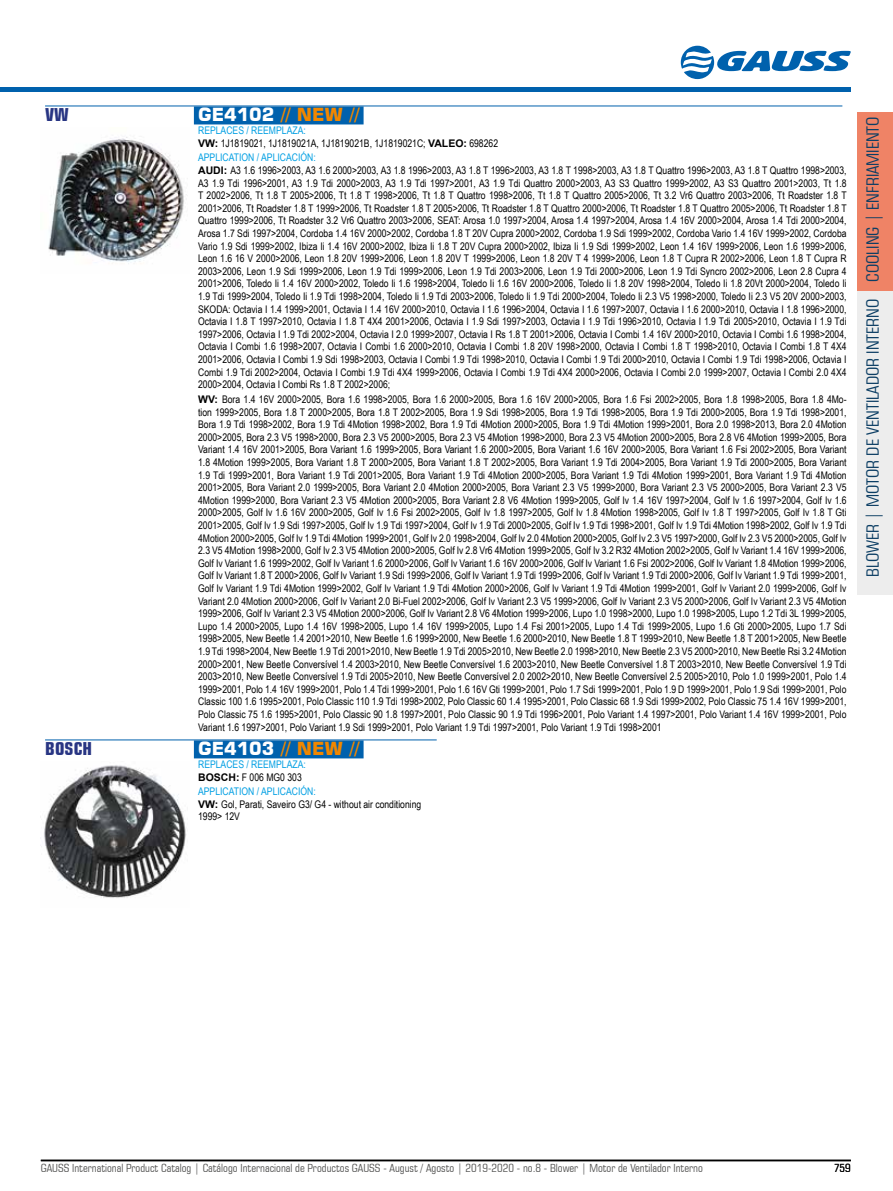
<style>
.page{position:relative;width:893px;height:1191px;background:#fff}
.page>*{position:absolute;margin:0;border:0;box-sizing:border-box;transform-origin:0 0}
.t1{font:700 18px "Square 721 BT";color:#f18700}
.t2{font:700 condensed 18px "Square 721 BT";color:#283583}
.t3{font:condensed 17.1px "Square 721 BT";color:#0c3e64}
.t4{font:condensed 11.25px "Square 721 BT";color:#575756}
.t5{font:condensed 11.25px "Square 721 BT";color:#000}
.t6{font:10.5px/12.6px "Arial Narrow";color:#000}
.t7{font:10.5px/12.6px "Arial Narrow";color:#009fe3}
.s1{color:#fff}
.s2{color:#009fe3}
.s3{font-family:"Arial";font-weight:700}
.s4{font-family:"Arial";font-weight:700;color:#000}
.s5{color:#000}
</style>
<div class="page">
<hr style="left:41px;top:1159px;width:810px;height:2px;background:#000">
<div style="left:857px;top:112px;width:36px;height:179px;background:#ef8366"></div>
<div style="left:857px;top:291px;width:36px;height:304px;background:#ededed"></div>
<hr style="left:0;top:87px;width:851px;height:4px;background:#0061ad">
<svg style="left:681px;top:46px;width:170px;height:33px"></svg>
<hr style="left:45px;top:106px;width:797px;height:1px;background:#0061ad">
<div style="left:194px;top:106px;width:170px;height:18px;background:#0061ad"></div>
<img style="left:48px;top:137px;width:139px;height:127px">
<hr style="left:45px;top:739px;width:392px;height:1px;background:#0061ad">
<div style="left:194px;top:740px;width:170px;height:18px;background:#0061ad"></div>
<img style="left:41px;top:765px;width:146px;height:133px">
<h1 class="t2" style="left:45px;top:104px;width:25px">VW</h1>
<h1 class="t1" style="left:198px;top:104px;width:163px"><span class="s1">GE4102</span> // NEW //</h1>
<p class="t6" style="left:198px;top:124px;width:301px"><span class="s2">REPLACES / REEMPLAZA:<br></span><span class="s3">VW:</span> 1J1819021, 1J1819021A, 1J1819021B, 1J1819021C; <span class="s3">VALEO:</span> 698262</p>
<p class="t6" style="left:198px;top:151px;width:650px"><span class="s2">APPLICATION / APLICACIÓN:<br></span><span class="s3">AUDI:</span> A3 1.6 1996&gt;2003, A3 1.6 2000&gt;2003, A3 1.8 1996&gt;2003, A3 1.8 T 1996&gt;2003, A3 1.8 T 1998&gt;2003, A3 1.8 T Quattro 1996&gt;2003, A3 1.8 T Quattro 1998&gt;2003, A3 1.9 Tdi 1996&gt;2001, A3 1.9 Tdi 2000&gt;2003, A3 1.9 Tdi 1997&gt;2001, A3 1.9 Tdi Quattro 2000&gt;2003, A3 S3 Quattro 1999&gt;2002, A3 S3 Quattro 2001&gt;2003, Tt 1.8<br>T 2002&gt;2006, Tt 1.8 T 2005&gt;2006, Tt 1.8 T 1998&gt;2006, Tt 1.8 T Quattro 1998&gt;2006, Tt 1.8 T Quattro 2005&gt;2006, Tt 3.2 Vr6 Quattro 2003&gt;2006, Tt Roadster 1.8 T 2001&gt;2006, Tt Roadster 1.8 T 1999&gt;2006, Tt Roadster 1.8 T 2005&gt;2006, Tt Roadster 1.8 T Quattro 2000&gt;2006, Tt Roadster 1.8 T Quattro 2005&gt;2006, Tt Roadster 1.8 T Quattro 1999&gt;2006, Tt Roadster 3.2 Vr6 Quattro 2003&gt;2006, SEAT: Arosa 1.0 1997&gt;2004, Arosa 1.4 1997&gt;2004, Arosa 1.4 16V 2000&gt;2004, Arosa 1.4 Tdi 2000&gt;2004, Arosa 1.7 Sdi 1997&gt;2004, Cordoba 1.4 16V 2000&gt;2002, Cordoba 1.8 T 20V Cupra 2000&gt;2002, Cordoba 1.9 Sdi 1999&gt;2002, Cordoba Vario 1.4 16V 1999&gt;2002, Cordoba Vario 1.9 Sdi 1999&gt;2002, Ibiza Ii 1.4 16V 2000&gt;2002, Ibiza Ii 1.8 T 20V Cupra 2000&gt;2002, Ibiza Ii 1.9 Sdi 1999&gt;2002, Leon 1.4 16V 1999&gt;2006, Leon 1.6 1999&gt;2006, Leon 1.6 16 V 2000&gt;2006, Leon 1.8 20V 1999&gt;2006, Leon 1.8 20V T 1999&gt;2006, Leon 1.8 20V T 4 1999&gt;2006, Leon 1.8 T Cupra R 2002&gt;2006, Leon 1.8 T Cupra R 2003&gt;2006, Leon 1.9 Sdi 1999&gt;2006, Leon 1.9 Tdi 1999&gt;2006, Leon 1.9 Tdi 2003&gt;2006, Leon 1.9 Tdi 2000&gt;2006, Leon 1.9 Tdi Syncro 2002&gt;2006, Leon 2.8 Cupra 4<br>2001&gt;2006, Toledo Ii 1.4 16V 2000&gt;2002, Toledo Ii 1.6 1998&gt;2004, Toledo Ii 1.6 16V 2000&gt;2006, Toledo Ii 1.8 20V 1998&gt;2004, Toledo Ii 1.8 20Vt 2000&gt;2004, Toledo Ii 1.9 Tdi 1999&gt;2004, Toledo Ii 1.9 Tdi 1998&gt;2004, Toledo Ii 1.9 Tdi 2003&gt;2006, Toledo Ii 1.9 Tdi 2000&gt;2004, Toledo Ii 2.3 V5 1998&gt;2000, Toledo Ii 2.3 V5 20V 2000&gt;2003, SKODA: Octavia I 1.4 1999&gt;2001, Octavia I 1.4 16V 2000&gt;2010, Octavia I 1.6 1996&gt;2004, Octavia I 1.6 1997&gt;2007, Octavia I 1.6 2000&gt;2010, Octavia I 1.8 1996&gt;2000, Octavia I 1.8 T 1997&gt;2010, Octavia I 1.8 T 4X4 2001&gt;2006, Octavia I 1.9 Sdi 1997&gt;2003, Octavia I 1.9 Tdi 1996&gt;2010, Octavia I 1.9 Tdi 2005&gt;2010, Octavia I 1.9 Tdi 1997&gt;2006, Octavia I 1.9 Tdi 2002&gt;2004, Octavia I 2.0 1999&gt;2007, Octavia I Rs 1.8 T 2001&gt;2006, Octavia I Combi 1.4 16V 2000&gt;2010, Octavia I Combi 1.6 1998&gt;2004, Octavia I Combi 1.6 1998&gt;2007, Octavia I Combi 1.6 2000&gt;2010, Octavia I Combi 1.8 20V 1998&gt;2000, Octavia I Combi 1.8 T 1998&gt;2010, Octavia I Combi 1.8 T 4X4<br>2001&gt;2006, Octavia I Combi 1.9 Sdi 1998&gt;2003, Octavia I Combi 1.9 Tdi 1998&gt;2010, Octavia I Combi 1.9 Tdi 2000&gt;2010, Octavia I Combi 1.9 Tdi 1998&gt;2006, Octavia I Combi 1.9 Tdi 2002&gt;2004, Octavia I Combi 1.9 Tdi 4X4 1999&gt;2006, Octavia I Combi 1.9 Tdi 4X4 2000&gt;2006, Octavia I Combi 2.0 1999&gt;2007, Octavia I Combi 2.0 4X4<br>2000&gt;2004, Octavia I Combi Rs 1.8 T 2002&gt;2006;</p>
<p class="t6" style="left:198px;top:392px;width:650px;text-align:justify"><span class="s3">WV:</span> Bora 1.4 16V 2000&gt;2005, Bora 1.6 1998&gt;2005, Bora 1.6 2000&gt;2005, Bora 1.6 16V 2000&gt;2005, Bora 1.6 Fsi 2002&gt;2005, Bora 1.8 1998&gt;2005, Bora 1.8 4Mo&shy;tion 1999&gt;2005, Bora 1.8 T 2000&gt;2005, Bora 1.8 T 2002&gt;2005, Bora 1.9 Sdi 1998&gt;2005, Bora 1.9 Tdi 1998&gt;2005, Bora 1.9 Tdi 2000&gt;2005, Bora 1.9 Tdi 1998&gt;2001, Bora 1.9 Tdi 1998&gt;2002, Bora 1.9 Tdi 4Motion 1998&gt;2002, Bora 1.9 Tdi 4Motion 2000&gt;2005, Bora 1.9 Tdi 4Motion 1999&gt;2001, Bora 2.0 1998&gt;2013, Bora 2.0 4Motion 2000&gt;2005, Bora 2.3 V5 1998&gt;2000, Bora 2.3 V5 2000&gt;2005, Bora 2.3 V5 4Motion 1998&gt;2000, Bora 2.3 V5 4Motion 2000&gt;2005, Bora 2.8 V6 4Motion 1999&gt;2005, Bora Variant 1.4 16V 2001&gt;2005, Bora Variant 1.6 1999&gt;2005, Bora Variant 1.6 2000&gt;2005, Bora Variant 1.6 16V 2000&gt;2005, Bora Variant 1.6 Fsi 2002&gt;2005, Bora Variant 1.8 4Motion 1999&gt;2005, Bora Variant 1.8 T 2000&gt;2005, Bora Variant 1.8 T 2002&gt;2005, Bora Variant 1.9 Tdi 2004&gt;2005, Bora Variant 1.9 Tdi 2000&gt;2005, Bora Variant 1.9 Tdi 1999&gt;2001, Bora Variant 1.9 Tdi 2001&gt;2005, Bora Variant 1.9 Tdi 4Motion 2000&gt;2005, Bora Variant 1.9 Tdi 4Motion 1999&gt;2001, Bora Variant 1.9 Tdi 4Motion 2001&gt;2005, Bora Variant 2.0 1999&gt;2005, Bora Variant 2.0 4Motion 2000&gt;2005, Bora Variant 2.3 V5 1999&gt;2000, Bora Variant 2.3 V5 2000&gt;2005, Bora Variant 2.3 V5<br>4Motion 1999&gt;2000, Bora Variant 2.3 V5 4Motion 2000&gt;2005, Bora Variant 2.8 V6 4Motion 1999&gt;2005, Golf Iv 1.4 16V 1997&gt;2004, Golf Iv 1.6 1997&gt;2004, Golf Iv 1.6<br>2000&gt;2005, Golf Iv 1.6 16V 2000&gt;2005, Golf Iv 1.6 Fsi 2002&gt;2005, Golf Iv 1.8 1997&gt;2005, Golf Iv 1.8 4Motion 1998&gt;2005, Golf Iv 1.8 T 1997&gt;2005, Golf Iv 1.8 T Gti 2001&gt;2005, Golf Iv 1.9 Sdi 1997&gt;2005, Golf Iv 1.9 Tdi 1997&gt;2004, Golf Iv 1.9 Tdi 2000&gt;2005, Golf Iv 1.9 Tdi 1998&gt;2001, Golf Iv 1.9 Tdi 4Motion 1998&gt;2002, Golf Iv 1.9 Tdi 4Motion 2000&gt;2005, Golf Iv 1.9 Tdi 4Motion 1999&gt;2001, Golf Iv 2.0 1998&gt;2004, Golf Iv 2.0 4Motion 2000&gt;2005, Golf Iv 2.3 V5 1997&gt;2000, Golf Iv 2.3 V5 2000&gt;2005, Golf Iv 2.3 V5 4Motion 1998&gt;2000, Golf Iv 2.3 V5 4Motion 2000&gt;2005, Golf Iv 2.8 Vr6 4Motion 1999&gt;2005, Golf Iv 3.2 R32 4Motion 2002&gt;2005, Golf Iv Variant 1.4 16V 1999&gt;2006, Golf Iv Variant 1.6 1999&gt;2002, Golf Iv Variant 1.6 2000&gt;2006, Golf Iv Variant 1.6 16V 2000&gt;2006, Golf Iv Variant 1.6 Fsi 2002&gt;2006, Golf Iv Variant 1.8 4Motion 1999&gt;2006, Golf Iv Variant 1.8 T 2000&gt;2006, Golf Iv Variant 1.9 Sdi 1999&gt;2006, Golf Iv Variant 1.9 Tdi 1999&gt;2006, Golf Iv Variant 1.9 Tdi 2000&gt;2006, Golf Iv Variant 1.9 Tdi 1999&gt;2001, Golf Iv Variant 1.9 Tdi 4Motion 1999&gt;2002, Golf Iv Variant 1.9 Tdi 4Motion 2000&gt;2006, Golf Iv Variant 1.9 Tdi 4Motion 1999&gt;2001, Golf Iv Variant 2.0 1999&gt;2006, Golf Iv Variant 2.0 4Motion 2000&gt;2006, Golf Iv Variant 2.0 Bi-Fuel 2002&gt;2006, Golf Iv Variant 2.3 V5 1999&gt;2006, Golf Iv Variant 2.3 V5 2000&gt;2006, Golf Iv Variant 2.3 V5 4Motion 1999&gt;2006, Golf Iv Variant 2.3 V5 4Motion 2000&gt;2006, Golf Iv Variant 2.8 V6 4Motion 1999&gt;2006, Lupo 1.0 1998&gt;2000, Lupo 1.0 1998&gt;2005, Lupo 1.2 Tdi 3L 1999&gt;2005, Lupo 1.4 2000&gt;2005, Lupo 1.4 16V 1998&gt;2005, Lupo 1.4 16V 1999&gt;2005, Lupo 1.4 Fsi 2001&gt;2005, Lupo 1.4 Tdi 1999&gt;2005, Lupo 1.6 Gti 2000&gt;2005, Lupo 1.7 Sdi 1998&gt;2005, New Beetle 1.4 2001&gt;2010, New Beetle 1.6 1999&gt;2000, New Beetle 1.6 2000&gt;2010, New Beetle 1.8 T 1999&gt;2010, New Beetle 1.8 T 2001&gt;2005, New Beetle 1.9 Tdi 1998&gt;2004, New Beetle 1.9 Tdi 2001&gt;2010, New Beetle 1.9 Tdi 2005&gt;2010, New Beetle 2.0 1998&gt;2010, New Beetle 2.3 V5 2000&gt;2010, New Beetle Rsi 3.2 4Motion 2000&gt;2001, New Beetle Conversível 1.4 2003&gt;2010, New Beetle Conversível 1.6 2003&gt;2010, New Beetle Conversível 1.8 T 2003&gt;2010, New Beetle Conversível 1.9 Tdi 2003&gt;2010, New Beetle Conversível 1.9 Tdi 2005&gt;2010, New Beetle Conversível 2.0 2002&gt;2010, New Beetle Conversível 2.5 2005&gt;2010, Polo 1.0 1999&gt;2001, Polo 1.4<br>1999&gt;2001, Polo 1.4 16V 1999&gt;2001, Polo 1.4 Tdi 1999&gt;2001, Polo 1.6 16V Gti 1999&gt;2001, Polo 1.7 Sdi 1999&gt;2001, Polo 1.9 D 1999&gt;2001, Polo 1.9 Sdi 1999&gt;2001, Polo Classic 100 1.6 1995&gt;2001, Polo Classic 110 1.9 Tdi 1998&gt;2002, Polo Classic 60 1.4 1995&gt;2001, Polo Classic 68 1.9 Sdi 1999&gt;2002, Polo Classic 75 1.4 16V 1999&gt;2001, Polo Classic 75 1.6 1995&gt;2001, Polo Classic 90 1.8 1997&gt;2001, Polo Classic 90 1.9 Tdi 1996&gt;2001, Polo Variant 1.4 1997&gt;2001, Polo Variant 1.4 16V 1999&gt;2001, Polo Variant 1.6 1997&gt;2001, Polo Variant 1.9 Sdi 1999&gt;2001, Polo Variant 1.9 Tdi 1997&gt;2001, Polo Variant 1.9 Tdi 1998&gt;2001</p>
<h1 class="t2" style="left:45px;top:738px;width:49px">BOSCH</h1>
<h1 class="t1" style="left:198px;top:738px;width:163px"><span class="s1">GE4103</span> // NEW //</h1>
<p class="t7" style="left:198px;top:757px;width:109px">REPLACES / REEMPLAZA:<br><span class="s4">BOSCH:</span> <span class="s5">F 006 MG0 303</span></p>
<p class="t6" style="left:198px;top:785px;width:225px"><span class="s2">APPLICATION / APLICACIÓN:<br></span><span class="s3">VW:</span> Gol, Parati, Saveiro G3/ G4 - without air conditioning<br>1999&gt; 12V</p>
<h2 class="t3" style="left:862px;top:282px;width:166px;rotate:-90deg">COOLING | ENFRIAMIENTO</h2>
<h2 class="t3" style="left:862px;top:577px;width:280px;rotate:-90deg">BLOWER | MOTOR DE VENTILADOR INTERNO</h2>
<p class="t4" style="left:41px;top:1161px;width:663px">GAUSS International Product Catalog | Catálogo Internacional de Productos GAUSS - August / Agosto | 2019-2020 - no.8 - Blower | Motor de Ventilador Interno</p>
<p class="t5" style="left:834px;top:1161px;width:18px">759</p>
</div>
